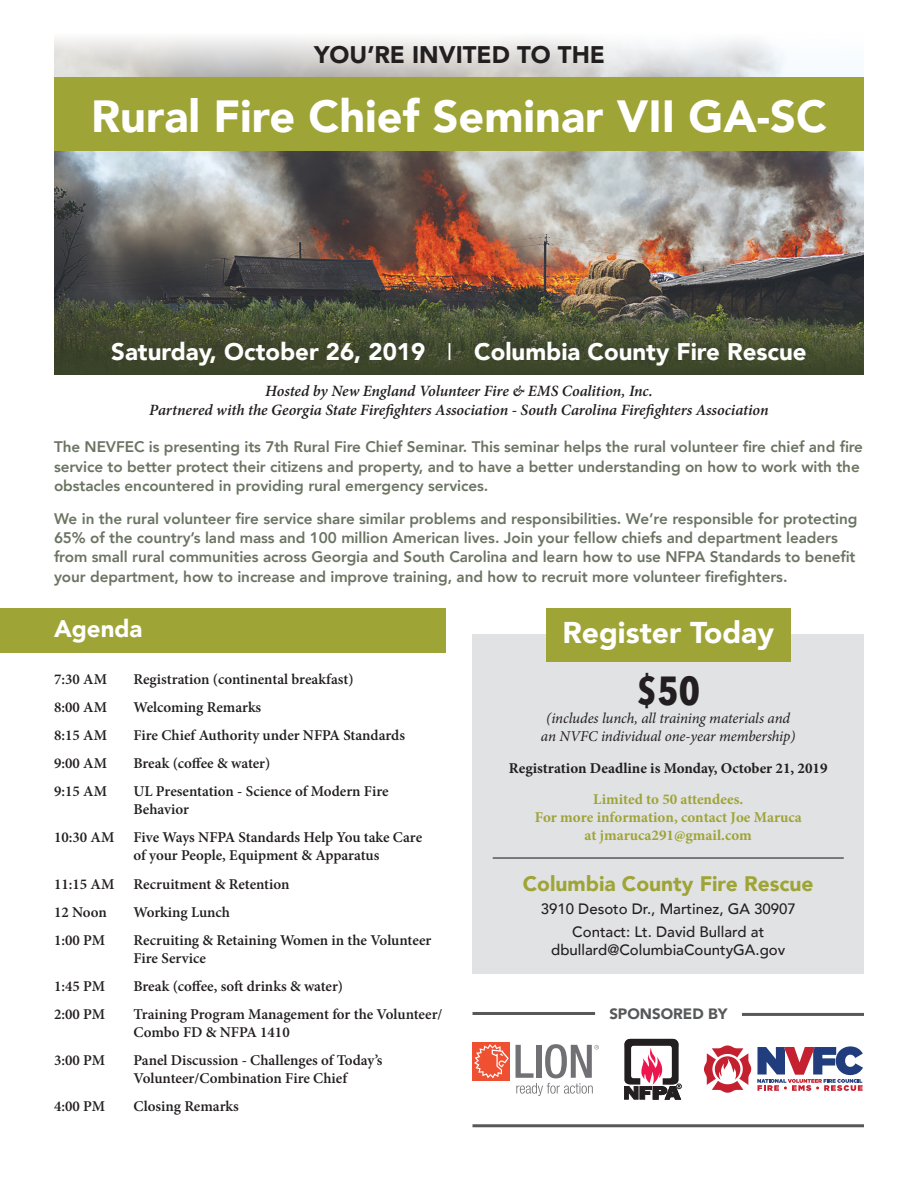
<style>
.page{position:relative;width:918px;height:1188px;background:#fff}
.page>*{position:absolute;margin:0;border:0;box-sizing:border-box;transform-origin:0 0}
.t1{font:900 45px "Avenir";color:#fff}
.t2{font:700 40.5px "Avenir Next Condensed";color:#231f20}
.t3{font:900 30px "Avenir";color:#fff}
.t4{font:900 24px "Avenir";color:#fff}
.t5{font:900 24px "Avenir";color:#231f20}
.t6{font:900 21px "Avenir";color:#9ea436}
.t7{font:italic 600 15.75px/18.9px "Minion Pro";letter-spacing:-.005em;color:#231f20;text-align:center}
.t8{font:800 15.3px/19.4px "Avenir";letter-spacing:-.005em;color:#6b7463}
.t9{font:600 15px/18px "Minion Pro";color:#231f20}
.t10{font:500 15px/18px "Avenir";color:#231f20;text-align:center}
.t11{font:700 15px/18px "Minion Pro";color:#9ea436;text-align:center}
.t12{font:italic 15px/18px "Minion Pro";letter-spacing:-.01em;color:#231f20;text-align:center}
.t13{font:700 15px "Minion Pro";color:#231f20}
.t14{font:900 15px "Avenir";color:#57585a}
.s1{font-weight:400}
</style>
<div class="page">
<img style="left:54px;top:151px;width:810px;height:135px">
<svg style="left:54px;top:286px;width:810px;height:89px;background:#444a34"></svg>
<svg style="left:54px;top:38px;width:810px;height:40px"></svg>
<div style="left:0;top:608px;width:446px;height:44px;background:#9ea436"></div>
<div style="left:54px;top:78px;width:810px;height:73px;background:#9ea436"></div>
<svg style="left:757px;top:1046px;width:106px;height:45px"></svg>
<svg style="left:704px;top:1045px;width:47px;height:48px"></svg>
<div style="left:472px;top:1042px;width:38px;height:38px;background:#ef5032"></div>
<svg style="left:474px;top:1044px;width:35px;height:34px"></svg>
<svg style="left:516px;top:1044px;width:83px;height:52px"></svg>
<svg style="left:624px;top:1039px;width:58px;height:60px"></svg>
<hr style="left:472px;top:1012px;width:123px;height:3px;background:#57585a">
<hr style="left:742px;top:1013px;width:122px;height:3px;background:#57585a">
<div style="left:472px;top:634px;width:392px;height:339px;background:#e1e2e4"></div>
<div style="left:546px;top:608px;width:244px;height:53px;background:#9ea436"></div>
<hr style="left:493px;top:857px;width:351px;height:2px;background:#57585a">
<hr style="left:472px;top:1124px;width:392px;height:3px;background:#57585a">
<p class="t5" style="left:314px;top:34px;width:293px">YOU’RE INVITED TO THE</p>
<p class="t1" style="left:91px;top:78px;width:737px">Rural Fire Chief Seminar VII GA-SC</p>
<p class="t4" style="left:111px;top:331px;width:697px">Saturday, October 26, 2019 <span class="s1">I</span> Columbia County Fire Rescue</p>
<p class="t7" style="left:149px;top:381px;width:621px">Hosted by New England Volunteer Fire &amp; EMS Coalition, Inc.<br>Partnered with the Georgia State Firefighters Association - South Carolina Firefighters Association</p>
<p class="t8" style="left:54px;top:437px;width:811px">The NEVFEC is presenting its 7th Rural Fire Chief Seminar. This seminar helps the rural volunteer fire chief and fire service to better protect their citizens and property, and to have a better understanding on how to work with the obstacles encountered in providing rural emergency services.</p>
<p class="t8" style="left:54px;top:509px;width:805px">We in the rural volunteer fire service share similar problems and responsibilities. We’re responsible for protecting 65% of the country’s land mass and 100 million American lives. Join your fellow chiefs and department leaders from small rural communities across Georgia and South Carolina and learn how to use NFPA Standards to benefit your department, how to increase and improve training, and how to recruit more volunteer firefighters.</p>
<p class="t4" style="left:54px;top:609px;width:90px">Agenda</p>
<p class="t9" style="left:54px;top:670px;width:55px">7:30 AM</p>
<p class="t9" style="left:134px;top:670px;width:222px">Registration (continental breakfast)</p>
<p class="t9" style="left:54px;top:698px;width:55px">8:00 AM</p>
<p class="t9" style="left:134px;top:698px;width:129px">Welcoming Remarks</p>
<p class="t9" style="left:54px;top:726px;width:55px">8:15 AM</p>
<p class="t9" style="left:134px;top:726px;width:273px">Fire Chief Authority under NFPA Standards</p>
<p class="t9" style="left:54px;top:754px;width:55px">9:00 AM</p>
<p class="t9" style="left:134px;top:754px;width:138px">Break (coffee &amp; water)</p>
<p class="t9" style="left:54px;top:782px;width:55px">9:15 AM</p>
<p class="t9" style="left:134px;top:782px;width:257px">UL Presentation - Science of Modern Fire<br>Behavior</p>
<p class="t9" style="left:54px;top:828px;width:62px">10:30 AM</p>
<p class="t9" style="left:134px;top:828px;width:290px">Five Ways NFPA Standards Help You take Care of your People, Equipment &amp; Apparatus</p>
<p class="t9" style="left:54px;top:875px;width:62px">11:15 AM</p>
<p class="t9" style="left:134px;top:875px;width:158px">Recruitment &amp; Retention</p>
<p class="t9" style="left:54px;top:903px;width:54px">12 Noon</p>
<p class="t9" style="left:134px;top:903px;width:98px">Working Lunch</p>
<p class="t9" style="left:54px;top:931px;width:53px">1:00 PM</p>
<p class="t9" style="left:134px;top:931px;width:299px">Recruiting &amp; Retaining Women in the Volunteer<br>Fire Service</p>
<p class="t9" style="left:54px;top:977px;width:53px">1:45 PM</p>
<p class="t9" style="left:134px;top:977px;width:211px">Break (coffee, soft drinks &amp; water)</p>
<p class="t9" style="left:54px;top:1005px;width:53px">2:00 PM</p>
<p class="t9" style="left:134px;top:1005px;width:311px">Training Program Management for the Volunteer/<br>Combo FD &amp; NFPA 1410</p>
<p class="t9" style="left:54px;top:1051px;width:53px">3:00 PM</p>
<p class="t9" style="left:134px;top:1051px;width:251px">Panel Discussion - Challenges of Today’s<br>Volunteer/Combination Fire Chief</p>
<p class="t9" style="left:54px;top:1098px;width:53px">4:00 PM</p>
<p class="t9" style="left:134px;top:1098px;width:107px">Closing Remarks</p>
<p class="t3" style="left:562px;top:607px;width:213px">Register Today</p>
<p class="t2" style="left:636px;top:666px;width:65px">$50</p>
<p class="t12" style="left:541px;top:709px;width:256px">(includes lunch, all training materials and an NVFC individual one-year membership)</p>
<p class="t13" style="left:509px;top:757px;width:320px">Registration Deadline is Monday, October 21, 2019</p>
<p class="t11" style="left:535px;top:790px;width:268px">Limited to 50 attendees.<br>For more information, contact Joe Maruca at jmaruca291@gmail.com</p>
<p class="t6" style="left:523px;top:866px;width:292px">Columbia County Fire Rescue</p>
<p class="t10" style="left:541px;top:899px;width:257px">3910 Desoto Dr., Martinez, GA 30907</p>
<p class="t10" style="left:551px;top:922px;width:236px">Contact: Lt. David Bullard at dbullard@ColumbiaCountyGA.gov</p>
<p class="t14" style="left:609px;top:1001px;width:120px">SPONSORED BY</p>
</div>
